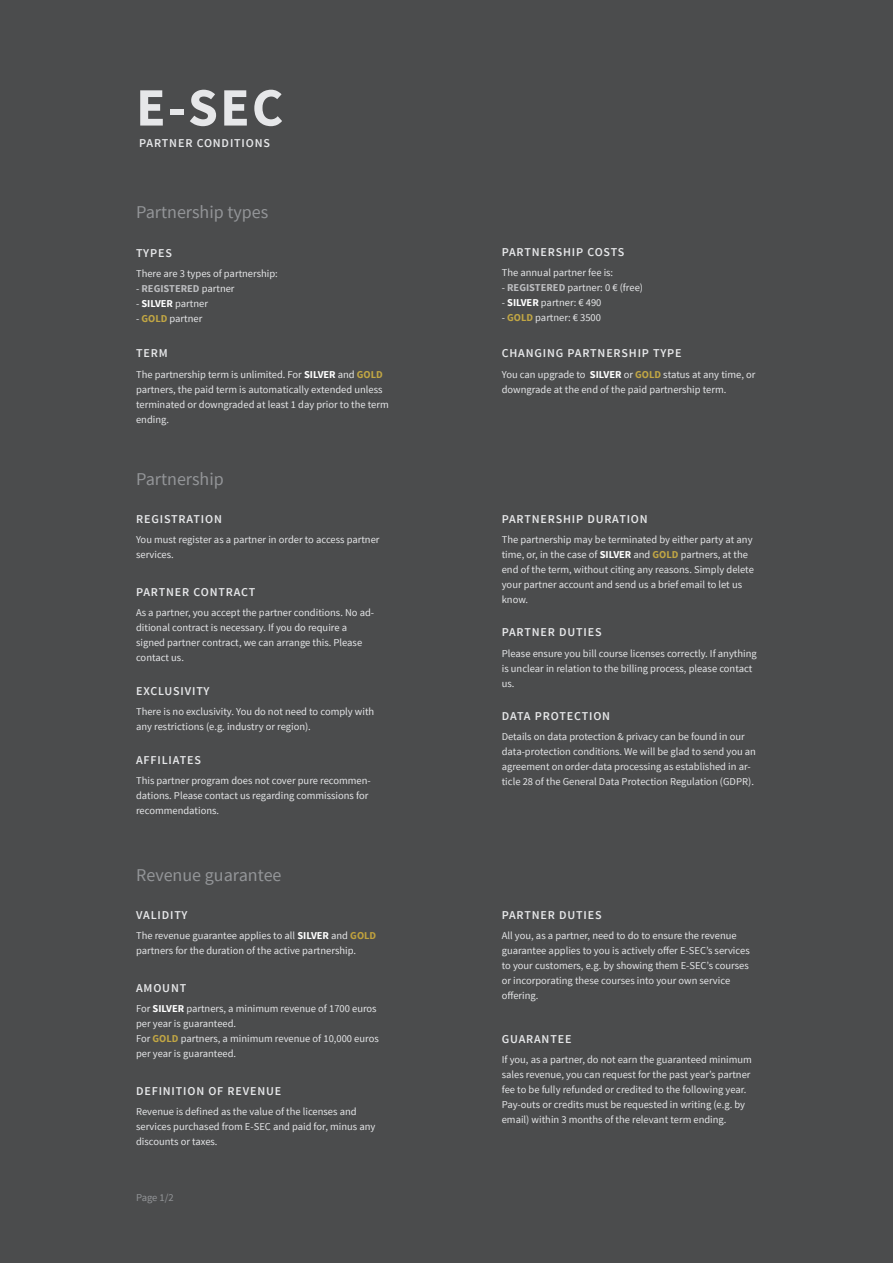
<style>
.page{position:relative;width:893px;height:1263px;background:#4b4c4d}
.page>*{position:absolute;margin:0;border:0;box-sizing:border-box;transform-origin:0 0}
.t1{font:700 54px "Source Sans Pro";color:#e6e7e9}
.t2{font:18px "Source Sans Pro";color:#939598}
.t3{font:600 12px "Source Sans Pro";letter-spacing:.07em;color:#e6e7e9}
.t4{font:10.5px/15px "Source Sans Pro";color:#e6e7e9}
.t5{font:700 10.5px "Source Sans Pro";color:#bcbdc0}
.t6{font:10.5px "Source Sans Pro";color:#939598}
.s1{font-weight:400;color:#e6e7e9}
.s2{font-weight:700;color:#fff}
.s3{font-weight:700;color:#c1a644}
.s4{font-weight:700;color:#c0a13d}
.s5{font-weight:700;color:#bcbdc0}
</style>
<div class="page">
<p class="t1" style="left:136px;top:73px;width:149px">E-SEC</p>
<p class="t3" style="left:139px;top:135px;width:132px">PARTNER CONDITIONS</p>
<p class="t2" style="left:136px;top:201px;width:134px">Partnership types</p>
<p class="t3" style="left:136px;top:245px;width:37px">TYPES</p>
<p class="t4" style="left:136px;top:266px;width:143px">There are 3 types of partnership:</p>
<p class="t5" style="left:136px;top:282px;width:100px"><span class="s1">-</span> REGISTERED <span class="s1">partner</span></p>
<p class="t4" style="left:136px;top:296px;width:74px">- <span class="s2">SILVER</span> partner</p>
<p class="t4" style="left:136px;top:311px;width:68px">- <span class="s3">GOLD</span> partner</p>
<p class="t3" style="left:136px;top:346px;width:33px">TERM</p>
<p class="t4" style="left:136px;top:367px;width:254px">The partnership term is unlimited. For <span class="s2">SILVER</span> and <span class="s3">GOLD </span>partners, the paid term is automatically extended unless terminated or downgraded at least 1 day prior to the term ending.</p>
<p class="t2" style="left:136px;top:468px;width:89px">Partnership</p>
<p class="t3" style="left:136px;top:511px;width:87px">REGISTRATION</p>
<p class="t4" style="left:136px;top:532px;width:245px">You must register as a partner in order to access partner services.</p>
<p class="t3" style="left:136px;top:585px;width:121px">PARTNER CONTRACT</p>
<p class="t4" style="left:136px;top:605px;width:240px">As a partner, you accept the partner conditions. No ad&shy;ditional contract is necessary. If you do require a</p>
<p class="t4" style="left:136px;top:635px;width:228px">signed partner contract, we can arrange this. Please contact us.</p>
<p class="t3" style="left:136px;top:683px;width:75px">EXCLUSIVITY</p>
<p class="t4" style="left:136px;top:704px;width:240px">There is no exclusivity. You do not need to comply with any restrictions (e.g. industry or region).</p>
<p class="t3" style="left:136px;top:752px;width:67px">AFFILIATES</p>
<p class="t4" style="left:136px;top:773px;width:236px">This partner program does not cover pure recommen&shy;dations. Please contact us regarding commissions for recommendations.</p>
<p class="t2" style="left:136px;top:864px;width:147px">Revenue guarantee</p>
<p class="t3" style="left:136px;top:907px;width:53px">VALIDITY</p>
<p class="t4" style="left:136px;top:928px;width:242px">The revenue guarantee applies to all <span class="s2">SILVER</span> and <span class="s4">GOLD </span>partners for the duration of the active partnership.</p>
<p class="t3" style="left:136px;top:980px;width:52px">AMOUNT</p>
<p class="t4" style="left:136px;top:1001px;width:242px">For <span class="s2">SILVER</span> partners, a minimum revenue of 1700 euros per year is guaranteed.</p>
<p class="t4" style="left:136px;top:1031px;width:244px">For <span class="s3">GOLD</span> partners, a minimum revenue of 10,000 euros per year is guaranteed.</p>
<p class="t3" style="left:136px;top:1083px;width:147px">DEFINITION OF REVENUE</p>
<p class="t4" style="left:136px;top:1104px;width:241px">Revenue is defined as the value of the licenses and services purchased from E-SEC and paid for, minus any discounts or taxes.</p>
<p class="t6" style="left:136px;top:1191px;width:39px">Page 1/2</p>
<p class="t3" style="left:502px;top:245px;width:124px">PARTNERSHIP COSTS</p>
<p class="t4" style="left:502px;top:266px;width:113px">The annual partner fee is:</p>
<p class="t4" style="left:502px;top:281px;width:143px">- <span class="s5">REGISTERED</span> partner: 0 € (free)</p>
<p class="t4" style="left:502px;top:296px;width:101px">- <span class="s2">SILVER</span> partner: € 490</p>
<p class="t4" style="left:502px;top:311px;width:101px">- <span class="s3">GOLD</span> partner: € 3500</p>
<p class="t3" style="left:502px;top:346px;width:181px">CHANGING PARTNERSHIP TYPE</p>
<p class="t4" style="left:502px;top:367px;width:255px">You can upgrade to <span class="s2">SILVER</span> or <span class="s3">GOLD</span> status at any time, or downgrade at the end of the paid partnership term.</p>
<p class="t3" style="left:502px;top:511px;width:147px">PARTNERSHIP DURATION</p>
<p class="t4" style="left:502px;top:532px;width:254px">The partnership may be terminated by either party at any time, or, in the case of <span class="s2">SILVER</span> and <span class="s3">GOLD</span> partners, at the end of the term, without citing any reasons. Simply delete your partner account and send us a brief email to let us know.</p>
<p class="t3" style="left:502px;top:625px;width:101px">PARTNER DUTIES</p>
<p class="t4" style="left:502px;top:646px;width:257px">Please ensure you bill course licenses correctly. If anything is unclear in relation to the billing process, please contact us.</p>
<p class="t3" style="left:502px;top:708px;width:110px">DATA PROTECTION</p>
<p class="t4" style="left:502px;top:729px;width:256px">Details on data protection &amp; privacy can be found in our data-protection conditions. We will be glad to send you an agreement on order-data processing as established in ar&shy;ticle 28 of the General Data Protection Regulation (GDPR).</p>
<p class="t3" style="left:502px;top:907px;width:101px">PARTNER DUTIES</p>
<p class="t4" style="left:502px;top:928px;width:249px">All you, as a partner, need to do to ensure the revenue guarantee applies to you is actively offer E-SEC’s services to your customers, e.g. by showing them E-SEC’s courses or incorporating these courses into your own service offering.</p>
<p class="t3" style="left:502px;top:1031px;width:71px">GUARANTEE</p>
<p class="t4" style="left:502px;top:1052px;width:252px">If you, as a partner, do not earn the guaranteed minimum sales revenue, you can request for the past year’s partner fee to be fully refunded or credited to the following year.<br>Pay-outs or credits must be requested in writing (e.g. by email) within 3 months of the relevant term ending.</p>
</div>
